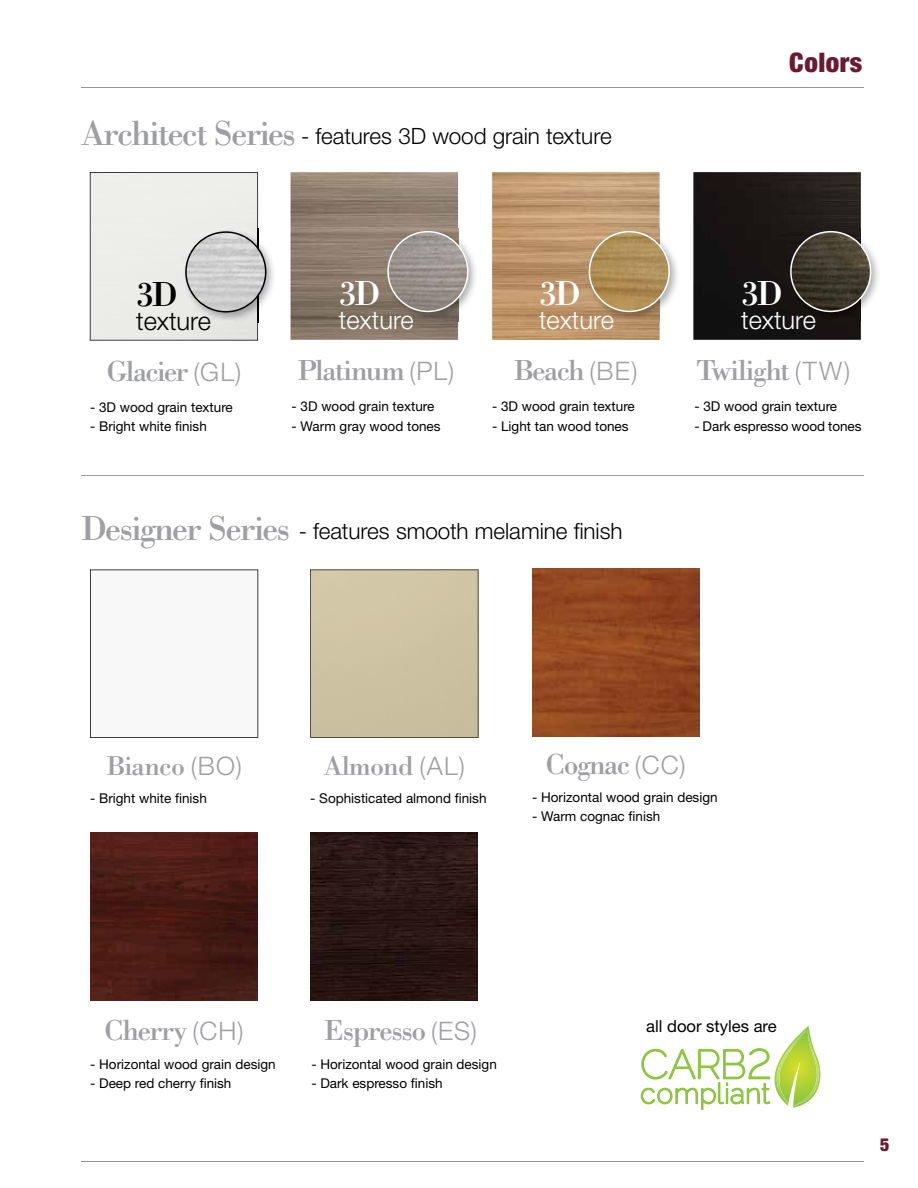
<style>
.page{position:relative;width:918px;height:1188px;background:#fff}
.page>*{position:absolute;margin:0;border:0;box-sizing:border-box;transform-origin:0 0}
.t1{font:36px "Bodoni BT";color:#fff}
.t2{font:36px "Bodoni BT";color:#000}
.t3{font:30px "Bodoni BT";letter-spacing:-.05em;color:#9d9fa2}
.t4{font:28.2px "Bodoni BT";letter-spacing:-.025em;color:#9d9fa2}
.t5{font:900 condensed 27px "Helvetica Neue LT Std";letter-spacing:.02em;color:#6a1b31}
.t6{font:300 25.35px "Helvetica Neue LT Std";color:#fff}
.t7{font:300 25.35px "Helvetica Neue LT Std";color:#000}
.t8{font:300 22.5px "Helvetica Neue LT Std";letter-spacing:-.005em;color:#000}
.t9{font:900 condensed 18px "Helvetica Neue LT Std";color:#6a1b31}
.t10{font:16.65px "Helvetica Neue LT Std";color:#000}
.t11{font:13.5px "Helvetica Neue LT Std";color:#000}
.s1{font-family:"Bodoni BT";font-weight:400;font-size:36px;color:#9d9fa2}
.s2{font-family:"Helvetica Neue LT Std";font-weight:300;font-size:25.5px}
</style>
<div class="page">
<hr style="left:81px;top:87px;width:783px;height:1px;background:#939598">
<hr style="left:81px;top:1161px;width:783px;height:1px;background:#939598">
<img style="left:532px;top:569px;width:168px;height:167px">
<svg style="left:90px;top:570px;width:168px;height:168px"></svg>
<div style="left:310px;top:570px;width:168px;height:168px;background:#cdc2a2"></div>
<img style="left:266px;top:251px;width:8px;height:48px">
<svg style="left:90px;top:172px;width:176px;height:169px;background:#e0e0dd"></svg>
<img style="left:492px;top:172px;width:168px;height:168px">
<img style="left:586px;top:228px;width:91px;height:94px">
<svg style="left:589px;top:231px;width:81px;height:81px;background:#b79a6c"></svg>
<img style="left:291px;top:172px;width:167px;height:168px">
<img style="left:384px;top:228px;width:92px;height:94px">
<svg style="left:387px;top:231px;width:82px;height:81px;background:#a19993"></svg>
<img style="left:693px;top:172px;width:168px;height:168px">
<img style="left:787px;top:228px;width:91px;height:94px">
<svg style="left:790px;top:231px;width:81px;height:81px;background:#514b41"></svg>
<img style="left:90px;top:833px;width:168px;height:168px">
<img style="left:310px;top:833px;width:168px;height:168px">
<hr style="left:81px;top:475px;width:783px;height:1px;background:#9d9fa2">
<svg style="left:641px;top:1026px;width:180px;height:84px"></svg>
<img style="left:793px;top:1030px;width:26px;height:76px">
<h3 class="t8" style="left:81px;top:122px;width:532px"><span class="s1">Architect Series</span> - features 3D wood grain texture</h3>
<h1 class="t2" style="left:136px;top:271px;width:43px">3D</h1>
<h3 class="t7" style="left:136px;top:305px;width:76px">texture</h3>
<h2 class="t3" style="left:106px;top:352px;width:137px">Glacier <span class="s2">(GL)</span></h2>
<p class="t11" style="left:90px;top:399px;width:144px">- 3D wood grain texture</p>
<p class="t11" style="left:90px;top:418px;width:118px">- Bright white finish</p>
<h1 class="t1" style="left:339px;top:271px;width:43px">3D</h1>
<h3 class="t6" style="left:339px;top:305px;width:76px">texture</h3>
<h2 class="t3" style="left:297px;top:352px;width:158px">Platinum <span class="s2">(PL)</span></h2>
<p class="t11" style="left:292px;top:398px;width:144px">- 3D wood grain texture</p>
<p class="t11" style="left:292px;top:418px;width:151px">- Warm gray wood tones</p>
<h1 class="t1" style="left:539px;top:271px;width:43px">3D</h1>
<h3 class="t6" style="left:539px;top:305px;width:76px">texture</h3>
<h2 class="t3" style="left:514px;top:352px;width:126px">Beach <span class="s2">(BE)</span></h2>
<p class="t11" style="left:492px;top:398px;width:144px">- 3D wood grain texture</p>
<p class="t11" style="left:492px;top:418px;width:138px">- Light tan wood tones</p>
<h3 class="t8" style="left:81px;top:517px;width:543px"><span class="s1">Designer Series</span> - features smooth melamine finish</h3>
<h3 class="t5" style="left:789px;top:45px;width:75px">Colors</h3>
<h1 class="t1" style="left:741px;top:271px;width:43px">3D</h1>
<h3 class="t6" style="left:741px;top:305px;width:76px">texture</h3>
<h2 class="t3" style="left:696px;top:352px;width:156px">Twilight <span class="s2">(TW)</span></h2>
<p class="t11" style="left:694px;top:398px;width:144px">- 3D wood grain texture</p>
<p class="t11" style="left:694px;top:418px;width:169px">- Dark espresso wood tones</p>
<h3 class="t4" style="left:106px;top:748px;width:137px">Bianco <span class="s2">(BO)</span></h3>
<p class="t11" style="left:90px;top:790px;width:118px">- Bright white finish</p>
<h3 class="t4" style="left:324px;top:748px;width:143px">Almond <span class="s2">(AL)</span></h3>
<p class="t11" style="left:310px;top:790px;width:178px">- Sophisticated almond finish</p>
<h2 class="t3" style="left:546px;top:745px;width:142px">Cognac <span class="s2">(CC)</span></h2>
<p class="t11" style="left:532px;top:789px;width:187px">- Horizontal wood grain design</p>
<p class="t11" style="left:532px;top:808px;width:130px">- Warm cognac finish</p>
<h2 class="t3" style="left:104px;top:1011px;width:141px">Cherry <span class="s2">(CH)</span></h2>
<p class="t11" style="left:90px;top:1056px;width:187px">- Horizontal wood grain design</p>
<p class="t11" style="left:90px;top:1076px;width:143px">- Deep red cherry finish</p>
<h2 class="t3" style="left:324px;top:1011px;width:154px">Espresso <span class="s2">(ES)</span></h2>
<p class="t11" style="left:311px;top:1056px;width:187px">- Horizontal wood grain design</p>
<p class="t11" style="left:311px;top:1076px;width:133px">- Dark espresso finish</p>
<p class="t10" style="left:646px;top:1017px;width:132px">all door styles are</p>
<h3 class="t9" style="left:880px;top:1134px;width:11px">5</h3>
</div>
